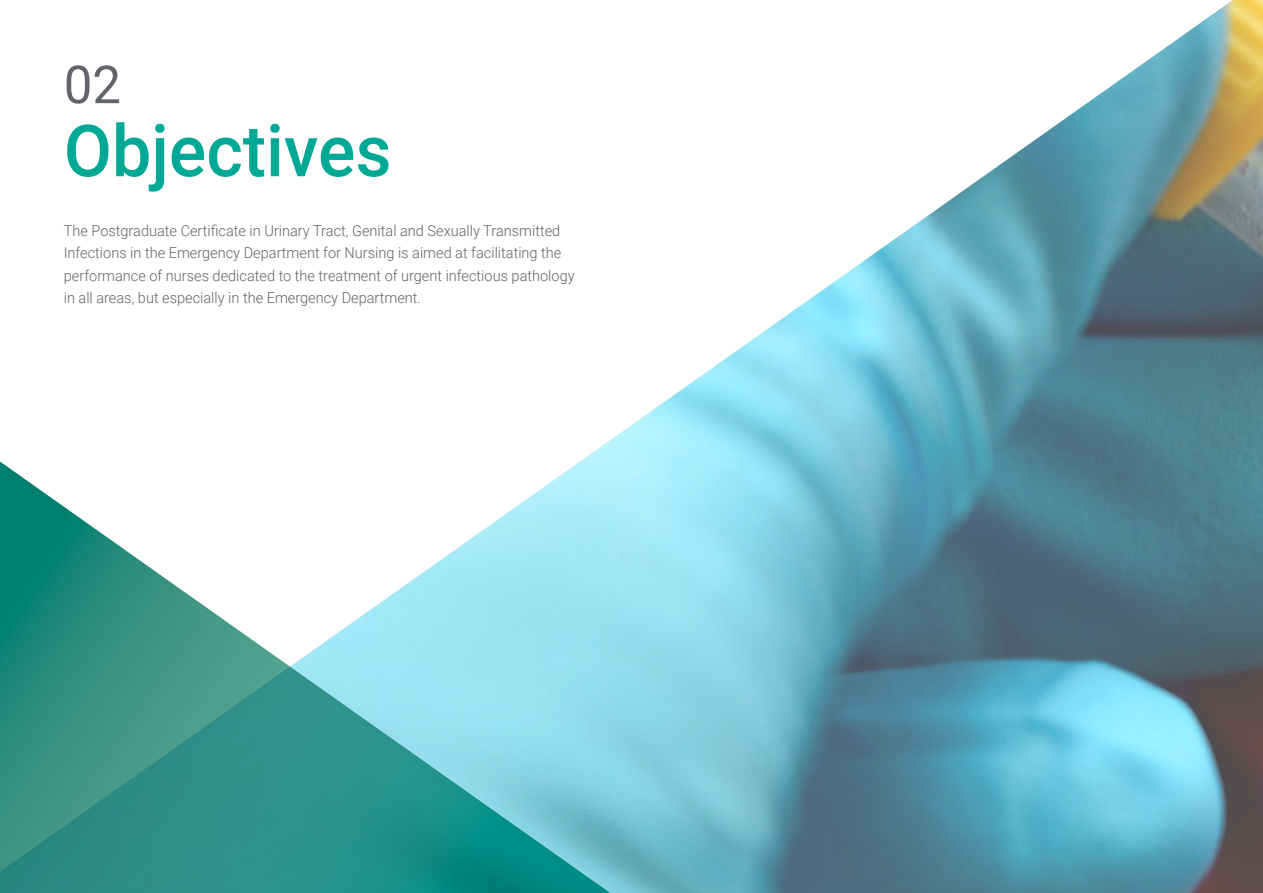
<style>
.page{position:relative;width:1263px;height:893px;background:#fff}
.page>*{position:absolute;margin:0;border:0;box-sizing:border-box;transform-origin:0 0}
.t1{font:500 72px "Roboto";color:#00a996}
.t2{font:52.5px "Roboto";color:#61646a}
.t3{font:300 15px/22.5px "Roboto";color:#61646a}
</style>
<div class="page">
<img style="left:602px;top:0;width:661px;height:893px">
<svg style="left:0;top:446px;width:640px;height:447px"></svg>
<h2 class="t2" style="left:64px;top:48px;width:59px">02</h2>
<h1 class="t1" style="left:64px;top:100px;width:329px">Objectives</h1>
<p class="t3" style="left:64px;top:218px;width:512px">The Postgraduate Certificate in Urinary Tract, Genital and Sexually Transmitted Infections in the Emergency Department for Nursing is aimed at facilitating the performance of nurses dedicated to the treatment of urgent infectious pathology in all areas, but especially in the Emergency Department.</p>
</div>
